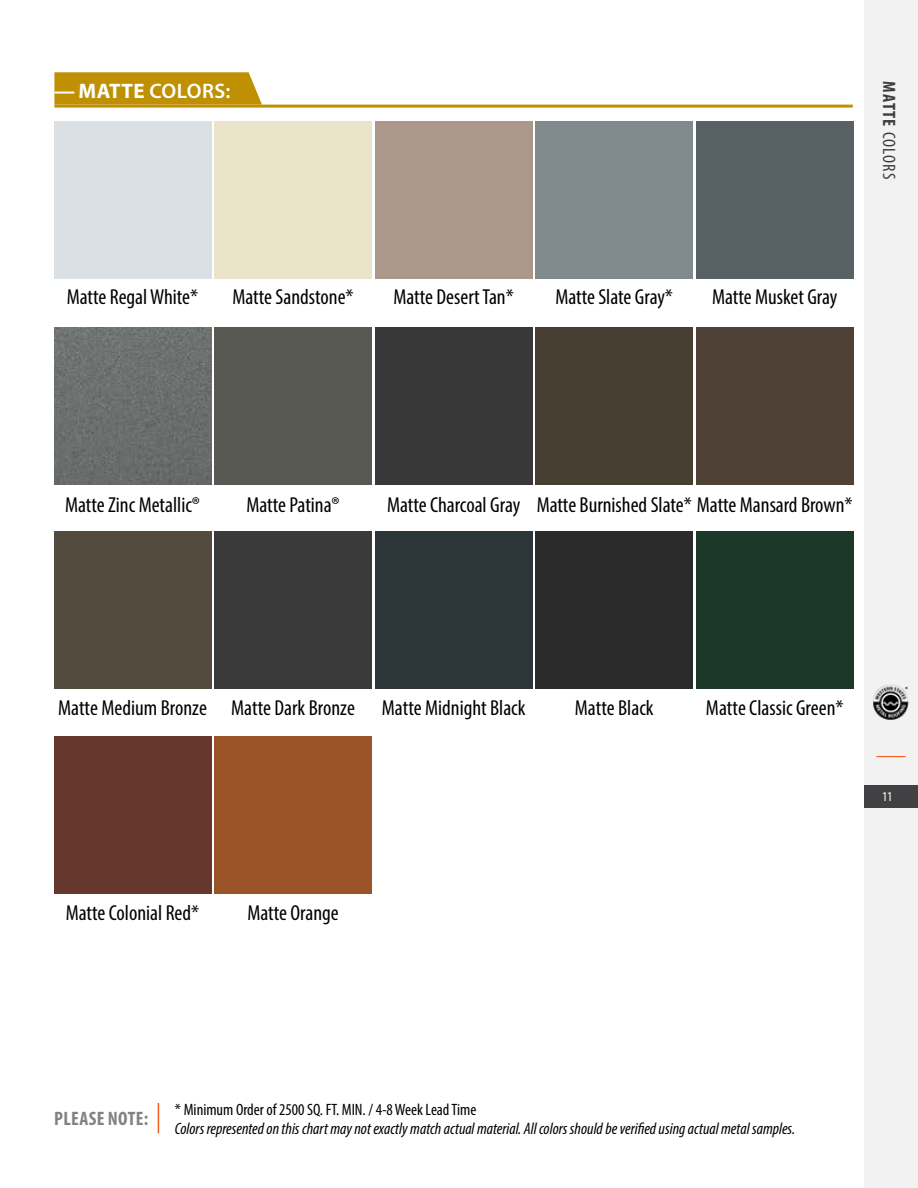
<style>
.page{position:relative;width:918px;height:1188px;background:#fff}
.page>*{position:absolute;margin:0;border:0;box-sizing:border-box;transform-origin:0 0}
.t1{font:condensed 21.75px "Myriad Pro";color:#000}
.t2{font:600 21px "Myriad Pro";letter-spacing:.02em;color:#fff}
.t3{font:700 condensed 19.5px "Myriad Pro";letter-spacing:.02em;color:#808285}
.t4{font:condensed 18px "Myriad Pro";letter-spacing:.07em;color:#000}
.t5{font:italic condensed 16.5px "Myriad Pro";color:#000}
.t6{font:condensed 16.5px "Myriad Pro";color:#000}
.t7{font:condensed 13.5px "Myriad Pro";color:#fff}
.t8{font:condensed 7.5px "Myriad Pro";color:#000}
.s1{font-weight:700;font-stretch:condensed}
.s2{font-weight:700}
</style>
<div class="page">
<div style="left:864px;top:0;width:54px;height:1188px;background:#f2f2f2"></div>
<img style="left:874px;top:685px;width:34px;height:34px">
<hr style="left:876px;top:756px;width:30px;height:1px;background:#f15d22">
<div style="left:864px;top:785px;width:54px;height:23px;background:#414042"></div>
<div style="left:215px;top:736px;width:157px;height:157px;background:#9b5428"></div>
<div style="left:696px;top:122px;width:157px;height:157px;background:#586166"></div>
<img style="left:54px;top:328px;width:157px;height:157px">
<div style="left:215px;top:328px;width:157px;height:157px;background:#585953"></div>
<div style="left:375px;top:328px;width:157px;height:157px;background:#383838"></div>
<div style="left:536px;top:328px;width:157px;height:157px;background:#463e31"></div>
<div style="left:696px;top:328px;width:157px;height:157px;background:#4f4136"></div>
<div style="left:54px;top:531px;width:157px;height:157px;background:#534b3e"></div>
<div style="left:215px;top:531px;width:157px;height:157px;background:#3a3a3a"></div>
<div style="left:375px;top:531px;width:157px;height:157px;background:#2c3638"></div>
<div style="left:536px;top:531px;width:157px;height:157px;background:#2b2b2b"></div>
<div style="left:696px;top:531px;width:157px;height:157px;background:#1c3829"></div>
<div style="left:54px;top:736px;width:157px;height:157px;background:#66372d"></div>
<hr style="left:158px;top:1103px;width:1px;height:30px;background:#f15d22">
<hr style="left:54px;top:105px;width:799px;height:3px;background:#bf9002">
<svg style="left:54px;top:72px;width:208px;height:33px;background:#c2950e"></svg>
<p class="t2" style="left:54px;top:77px;width:178px"><span class="s1">—</span> <span class="s2">MATTE</span> COLORS:</p>
<p class="t1" style="left:67px;top:283px;width:133px">Matte Regal White*</p>
<p class="t1" style="left:233px;top:283px;width:123px">Matte Sandstone*</p>
<p class="t1" style="left:555px;top:283px;width:119px">Matte Slate Gray*</p>
<p class="t1" style="left:712px;top:283px;width:127px">Matte Musket Gray</p>
<p class="t1" style="left:394px;top:283px;width:122px">Matte Desert Tan*</p>
<p class="t4" style="left:900px;top:81px;width:100px;rotate:90deg"><span class="s2">MATTE</span> COLORS</p>
<p class="t1" style="left:65px;top:491px;width:136px">Matte Zinc Metallic®</p>
<p class="t1" style="left:247px;top:491px;width:95px">Matte Patina®</p>
<p class="t1" style="left:387px;top:491px;width:467px">Matte Charcoal Gray Matte Burnished Slate* Matte Mansard Brown*</p>
<p class="t1" style="left:58px;top:695px;width:469px">Matte Medium Bronze Matte Dark Bronze Matte Midnight Black</p>
<p class="t1" style="left:575px;top:695px;width:80px">Matte Black</p>
<p class="t1" style="left:706px;top:695px;width:139px">Matte Classic Green*</p>
<p class="t8" style="left:905px;top:685px;width:4px">®</p>
<p class="t7" style="left:882px;top:788px;width:12px">11</p>
<p class="t1" style="left:66px;top:900px;width:135px">Matte Colonial Red*</p>
<p class="t1" style="left:247px;top:900px;width:93px">Matte Orange</p>
<p class="t3" style="left:54px;top:1107px;width:96px">PLEASE NOTE:</p>
<p class="t6" style="left:175px;top:1100px;width:303px">* Minimum Order of 2500 SQ. FT. MIN. / 4-8 Week Lead Time</p>
<p class="t5" style="left:175px;top:1118px;width:622px">Colors represented on this chart may not exactly match actual material. All colors should be verified using actual metal samples.</p>
</div>
